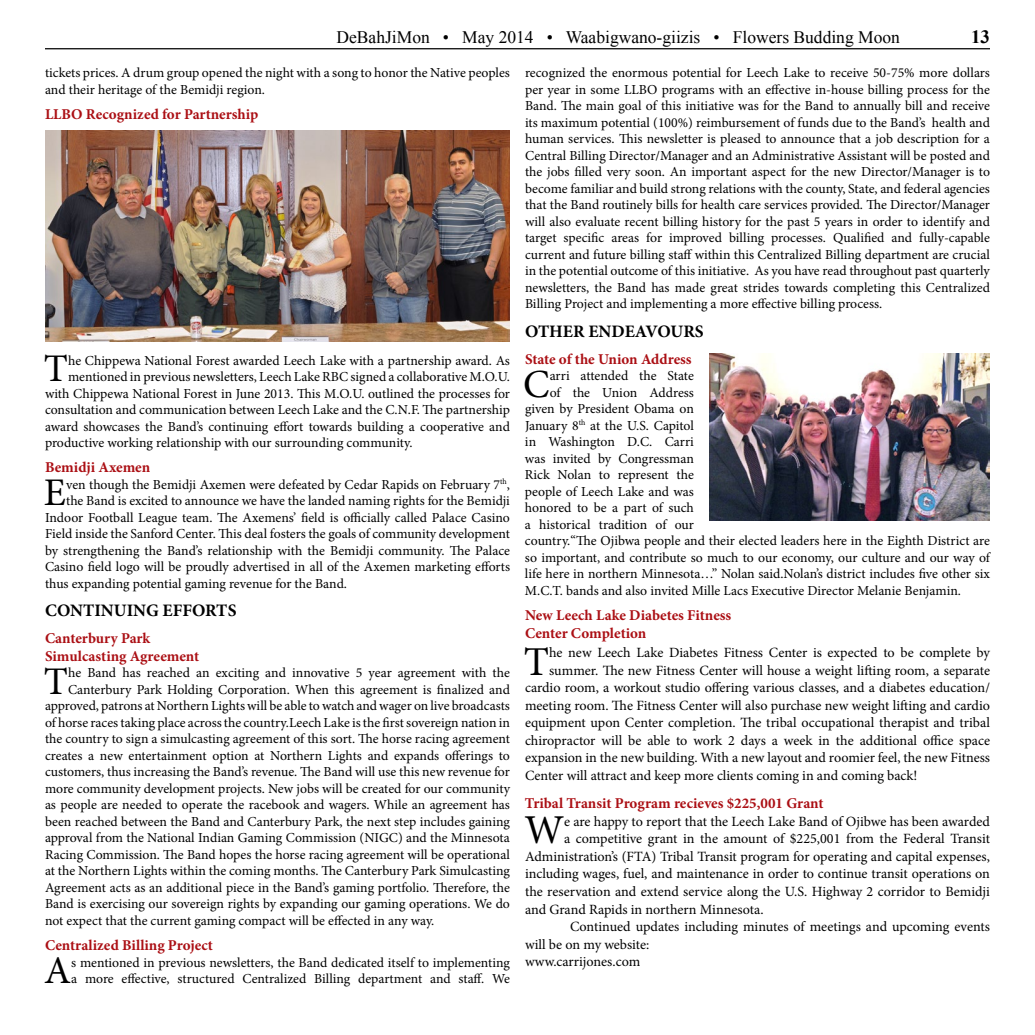
<style>
.page{position:relative;width:1035px;height:1035px;background:#fff}
.page>*{position:absolute;margin:0;border:0;box-sizing:border-box;transform-origin:0 0}
.t1{font:41px "Minion Pro";color:#000}
.t2{font:39.88px "Minion Pro";color:#000}
.t3{font:39.12px "Minion Pro";color:#000}
.t4{font:700 18.75px "Times New Roman";color:#000}
.t5{font:17.5px "Times New Roman";color:#000}
.t6{font:700 17.5px "Minion Pro";color:#000}
.t7{font:700 15px/18px "Minion Pro";color:#ab0f14}
.t8{font:14.12px "Minion Pro";color:#000}
.t9{font:13.75px/16.5px "Minion Pro";color:#000}
</style>
<div class="page">
<hr style="left:45px;top:48px;width:945px;height:1px;background:#000">
<img style="left:709px;top:354px;width:281px;height:167px">
<img style="left:45px;top:130px;width:465px;height:212px">
<p class="t5" style="left:337px;top:25px;width:565px">DeBahJiMon • May 2014 • Waabigwano-giizis • Flowers Budding Moon</p>
<h3 class="t4" style="left:971px;top:23px;width:20px">13</h3>
<p class="t9" style="left:45px;top:65px;width:466px">tickets prices. A drum group opened the night with a song to honor the Native peoples and their heritage of the Bemidji region.</p>
<p class="t7" style="left:45px;top:105px;width:215px">LLBO Recognized for Partnership</p>
<p class="t9" style="left:525px;top:65px;width:467px;text-align:justify">recognized the enormous potential for Leech Lake to receive 50-75% more dollars per year in some LLBO programs with an effective in-house billing process for the Band. The main goal of this initiative was for the Band to annually bill and receive its maximum potential (100%) reimbursement of funds due to the Band’s health and human services. This newsletter is pleased to announce that a job description for a Central Billing Director/Manager and an Administrative Assistant will be posted and the jobs filled very soon. An important aspect for the new Director/Manager is to become familiar and build strong relations with the county, State, and federal agencies that the Band routinely bills for health care services provided. The Director/Manager will also evaluate recent billing history for the past 5 years in order to identify and target specific areas for improved billing processes. Qualified and fully-capable current and future billing staff within this Centralized Billing department are crucial in the potential outcome of this initiative. As you have read throughout past quarterly newsletters, the Band has made great strides towards completing this Centralized Billing Project and implementing a more effective billing process.</p>
<p class="t6" style="left:525px;top:319px;width:180px">OTHER ENDEAVOURS</p>
<p class="t7" style="left:525px;top:350px;width:168px">State of the Union Address</p>
<h2 class="t2" style="left:523px;top:357px;width:28px">C</h2>
<p class="t9" style="left:550px;top:368px;width:146px">arri attended the State</p>
<h3 class="t3" style="left:44px;top:342px;width:26px">T</h3>
<p class="t9" style="left:68px;top:352px;width:443px">he Chippewa National Forest awarded Leech Lake with a partnership award. As</p>
<p class="t9" style="left:68px;top:369px;width:443px">mentioned in previous newsletters, Leech Lake RBC signed a collaborative M.O.U.</p>
<p class="t9" style="left:45px;top:385px;width:466px">with Chippewa National Forest in June 2013. This M.O.U. outlined the processes for</p>
<p class="t9" style="left:45px;top:402px;width:466px">consultation and communication between Leech Lake and the C.N.F. The partnership</p>
<p class="t9" style="left:45px;top:418px;width:466px">award showcases the Band’s continuing effort towards building a cooperative and</p>
<p class="t9" style="left:45px;top:435px;width:369px">productive working relationship with our surrounding community.</p>
<p class="t7" style="left:45px;top:458px;width:107px">Bemidji Axemen</p>
<h3 class="t3" style="left:44px;top:467px;width:24px">E</h3>
<p class="t9" style="left:66px;top:476px;width:445px">ven though the Bemidji Axemen were defeated by Cedar Rapids on February 7<sup>th</sup>,</p>
<p class="t9" style="left:550px;top:384px;width:146px">of the Union Address</p>
<p class="t9" style="left:525px;top:401px;width:170px">given by President Obama on</p>
<p class="t9" style="left:525px;top:417px;width:170px">January 8<sup>th</sup> at the U.S. Capitol</p>
<p class="t9" style="left:525px;top:434px;width:170px">in Washington D.C. Carri</p>
<p class="t9" style="left:525px;top:450px;width:170px">was invited by Congressman</p>
<p class="t9" style="left:525px;top:467px;width:170px">Rick Nolan to represent the</p>
<p class="t9" style="left:525px;top:483px;width:170px">people of Leech Lake and was</p>
<p class="t9" style="left:525px;top:500px;width:170px">honored to be a part of such</p>
<p class="t9" style="left:525px;top:516px;width:170px">a historical tradition of our</p>
<p class="t9" style="left:525px;top:533px;width:466px">country.“The Ojibwa people and their elected leaders here in the Eighth District are</p>
<p class="t9" style="left:525px;top:549px;width:467px">so important, and contribute so much to our economy, our culture and our way of</p>
<p class="t9" style="left:525px;top:566px;width:466px">life here in northern Minnesota…” Nolan said.Nolan’s district includes five other six</p>
<p class="t9" style="left:525px;top:582px;width:438px">M.C.T. bands and also invited Mille Lacs Executive Director Melanie Benjamin.</p>
<p class="t7" style="left:525px;top:606px;width:208px">New Leech Lake Diabetes Fitness<br>Center Completion</p>
<h1 class="t1" style="left:524px;top:634px;width:27px">T</h1>
<p class="t8" style="left:549px;top:643px;width:442px">he new Leech Lake Diabetes Fitness Center is expected to be complete by</p>
<p class="t9" style="left:66px;top:493px;width:445px">the Band is excited to announce we have the landed naming rights for the Bemidji</p>
<p class="t9" style="left:45px;top:509px;width:466px">Indoor Football League team. The Axemens’ field is officially called Palace Casino</p>
<p class="t9" style="left:45px;top:526px;width:466px">Field inside the Sanford Center. This deal fosters the goals of community development</p>
<p class="t9" style="left:45px;top:542px;width:467px">by strengthening the Band’s relationship with the Bemidji community. The Palace</p>
<p class="t9" style="left:45px;top:559px;width:467px">Casino field logo will be proudly advertised in all of the Axemen marketing efforts</p>
<p class="t9" style="left:45px;top:575px;width:303px">thus expanding potential gaming revenue for the Band.</p>
<p class="t6" style="left:45px;top:598px;width:193px">CONTINUING EFFORTS</p>
<p class="t7" style="left:45px;top:629px;width:156px">Canterbury Park<br>Simulcasting Agreement</p>
<h3 class="t3" style="left:44px;top:655px;width:26px">T</h3>
<p class="t9" style="left:68px;top:665px;width:443px">he Band has reached an exciting and innovative 5 year agreement with the</p>
<p class="t8" style="left:549px;top:661px;width:442px">summer. The new Fitness Center will house a weight lifting room, a separate</p>
<p class="t8" style="left:525px;top:678px;width:467px">cardio room, a workout studio offering various classes, and a diabetes education/</p>
<p class="t8" style="left:525px;top:696px;width:467px">meeting room. The Fitness Center will also purchase new weight lifting and cardio</p>
<p class="t8" style="left:525px;top:713px;width:466px">equipment upon Center completion. The tribal occupational therapist and tribal</p>
<p class="t8" style="left:525px;top:731px;width:467px">chiropractor will be able to work 2 days a week in the additional office space</p>
<p class="t8" style="left:525px;top:748px;width:467px">expansion in the new building. With a new layout and roomier feel, the new Fitness</p>
<p class="t8" style="left:525px;top:766px;width:394px">Center will attract and keep more clients coming in and coming back!</p>
<p class="t7" style="left:525px;top:795px;width:300px">Tribal Transit Program recieves $225,001 Grant</p>
<h1 class="t1" style="left:524px;top:803px;width:41px">W</h1>
<p class="t8" style="left:564px;top:812px;width:427px">e are happy to report that the Leech Lake Band of Ojibwe has been awarded</p>
<p class="t9" style="left:68px;top:681px;width:443px">Canterbury Park Holding Corporation. When this agreement is finalized and</p>
<p class="t9" style="left:45px;top:698px;width:466px">approved, patrons at Northern Lights will be able to watch and wager on live broadcasts</p>
<p class="t9" style="left:45px;top:714px;width:467px">of horse races taking place across the country.Leech Lake is the first sovereign nation in</p>
<p class="t9" style="left:45px;top:731px;width:467px">the country to sign a simulcasting agreement of this sort. The horse racing agreement</p>
<p class="t9" style="left:45px;top:747px;width:467px">creates a new entertainment option at Northern Lights and expands offerings to</p>
<p class="t9" style="left:45px;top:764px;width:466px">customers, thus increasing the Band’s revenue. The Band will use this new revenue for</p>
<p class="t9" style="left:45px;top:780px;width:467px">more community development projects. New jobs will be created for our community</p>
<p class="t9" style="left:45px;top:797px;width:467px">as people are needed to operate the racebook and wagers. While an agreement has</p>
<p class="t9" style="left:45px;top:813px;width:466px">been reached between the Band and Canterbury Park, the next step includes gaining</p>
<p class="t9" style="left:45px;top:830px;width:466px">approval from the National Indian Gaming Commission (NIGC) and the Minnesota</p>
<p class="t9" style="left:45px;top:846px;width:466px">Racing Commission. The Band hopes the horse racing agreement will be operational</p>
<p class="t9" style="left:45px;top:863px;width:466px">at the Northern Lights within the coming months. The Canterbury Park Simulcasting</p>
<p class="t9" style="left:45px;top:879px;width:467px">Agreement acts as an additional piece in the Band’s gaming portfolio. Therefore, the</p>
<p class="t9" style="left:45px;top:896px;width:466px">Band is exercising our sovereign rights by expanding our gaming operations. We do</p>
<p class="t9" style="left:45px;top:912px;width:391px">not expect that the current gaming compact will be effected in any way.</p>
<p class="t7" style="left:45px;top:936px;width:170px">Centralized Billing Project</p>
<h3 class="t3" style="left:44px;top:945px;width:29px">A</h3>
<p class="t9" style="left:71px;top:954px;width:440px">s mentioned in previous newsletters, the Band dedicated itself to implementing a more effective, structured Centralized Billing department and staff. We</p>
<p class="t8" style="left:564px;top:830px;width:427px">a competitive grant in the amount of $225,001 from the Federal Transit</p>
<p class="t8" style="left:525px;top:847px;width:467px">Administration’s (FTA) Tribal Transit program for operating and capital expenses,</p>
<p class="t8" style="left:525px;top:865px;width:467px">including wages, fuel, and maintenance in order to continue transit operations on</p>
<p class="t8" style="left:525px;top:882px;width:467px">the reservation and extend service along the U.S. Highway 2 corridor to Bemidji</p>
<p class="t8" style="left:525px;top:900px;width:240px">and Grand Rapids in northern Minnesota.</p>
<p class="t8" style="left:570px;top:917px;width:422px">Continued updates including minutes of meetings and upcoming events</p>
<p class="t8" style="left:525px;top:935px;width:126px">will be on my website:</p>
<p class="t8" style="left:525px;top:952px;width:117px">www.carrijones.com</p>
</div>
